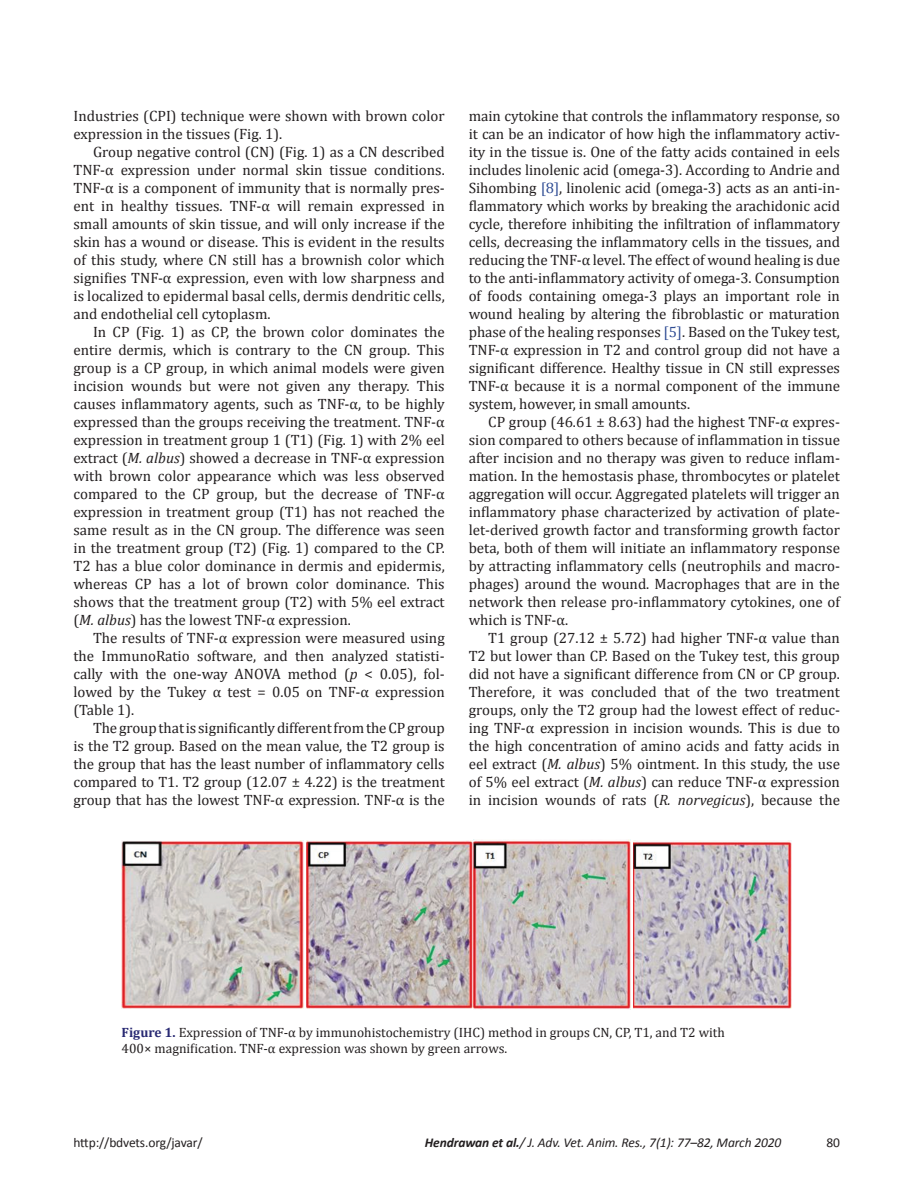
<style>
.page{position:relative;width:918px;height:1188px;background:#fff}
.page>*{position:absolute;margin:0;border:0;box-sizing:border-box;transform-origin:0 0}
.Para_Indent{font:15px/18px "Cambria";color:#231f20;text-align:justify}
.Para_1st{font:15px/18px "Cambria";color:#231f20}
.t1{font:13.5px/16.2px "Cambria";color:#231f20}
.t2{font:italic 13.5px "Calibri";letter-spacing:-.01em;color:#231f20}
.t3{font:13.5px "Calibri";letter-spacing:-.01em;color:#231f20}
.s1{font-style:italic}
.s2{color:#304d94}
.s3{font-weight:700;color:#292a73}
.s4{font-weight:700}
</style>
<div class="page">
<img style="left:122px;top:840px;width:181px;height:169px">
<img style="left:306px;top:840px;width:324px;height:170px">
<img style="left:634px;top:840px;width:158px;height:169px">
<p class="Para_1st" style="left:74px;top:107px;width:373px">Industries (CPI) technique were shown with brown color expression in the tissues (Fig. 1).</p>
<p class="Para_Indent" style="left:74px;top:143px;width:373px;text-indent:20px">Group negative control (CN) (Fig. 1) as a CN described TNF-α expression under normal skin tissue conditions.<br>TNF-α is a component of immunity that is normally pres&shy;ent in healthy tissues. TNF-α will remain expressed in small amounts of skin tissue, and will only increase if the skin has a wound or disease. This is evident in the results of this study, where CN still has a brownish color which signifies TNF-α expression, even with low sharpness and is localized to epidermal basal cells, dermis dendritic cells, and endothelial cell cytoplasm.</p>
<p class="Para_Indent" style="left:74px;top:323px;width:373px;text-indent:20px">In CP (Fig. 1) as CP, the brown color dominates the entire dermis, which is contrary to the CN group. This group is a CP group, in which animal models were given incision wounds but were not given any therapy. This causes inflammatory agents, such as TNF-α, to be highly expressed than the groups receiving the treatment. TNF-α expression in treatment group 1 (T1) (Fig. 1) with 2% eel extract (<span class="s1">M. albus</span>) showed a decrease in TNF-α expression with brown color appearance which was less observed compared to the CP group, but the decrease of TNF-α expression in treatment group (T1) has not reached the same result as in the CN group. The difference was seen in the treatment group (T2) (Fig. 1) compared to the CP.<br>T2 has a blue color dominance in dermis and epidermis, whereas CP has a lot of brown color dominance. This shows that the treatment group (T2) with 5% eel extract (<span class="s1">M. albus</span>) has the lowest TNF-α expression.</p>
<p class="Para_Indent" style="left:74px;top:629px;width:373px;text-indent:20px">The results of TNF-α expression were measured using the ImmunoRatio software, and then analyzed statisti&shy;cally with the one-way ANOVA method (<span class="s1">p</span> &lt; 0.05), fol&shy;lowed by the Tukey α test = 0.05 on TNF-α expression (Table 1).</p>
<p class="Para_Indent" style="left:74px;top:719px;width:373px;text-indent:20px">The group that is significantly different from the CP group is the T2 group. Based on the mean value, the T2 group is the group that has the least number of inflammatory cells compared to T1. T2 group (12.07 ± 4.22) is the treatment group that has the lowest TNF-α expression. TNF-α is the</p>
<p class="Para_Indent" style="left:469px;top:107px;width:373px">main cytokine that controls the inflammatory response, so it can be an indicator of how high the inflammatory activ&shy;ity in the tissue is. One of the fatty acids contained in eels includes linolenic acid (omega-3). According to Andrie and Sihombing <span class="s2">[8]</span>, linolenic acid (omega-3) acts as an anti-in&shy;flammatory which works by breaking the arachidonic acid cycle, therefore inhibiting the infiltration of inflammatory cells, decreasing the inflammatory cells in the tissues, and reducing the TNF-α level. The effect of wound healing is due to the anti-inflammatory activity of omega-3. Consumption of foods containing omega-3 plays an important role in wound healing by altering the fibroblastic or maturation phase of the healing responses <span class="s2">[5]</span>. Based on the Tukey test, TNF-α expression in T2 and control group did not have a significant difference. Healthy tissue in CN still expresses TNF-α because it is a normal component of the immune system, however, in small amounts.</p>
<p class="Para_Indent" style="left:469px;top:413px;width:373px;text-indent:20px">CP group (46.61 ± 8.63) had the highest TNF-α expres&shy;sion compared to others because of inflammation in tissue after incision and no therapy was given to reduce inflam&shy;mation. In the hemostasis phase, thrombocytes or platelet aggregation will occur. Aggregated platelets will trigger an inflammatory phase characterized by activation of plate&shy;let-derived growth factor and transforming growth factor beta, both of them will initiate an inflammatory response by attracting inflammatory cells (neutrophils and macro&shy;phages) around the wound. Macrophages that are in the network then release pro-inflammatory cytokines, one of which is TNF-α.</p>
<p class="Para_Indent" style="left:469px;top:629px;width:373px;text-indent:20px">T1 group (27.12 ± 5.72) had higher TNF-α value than T2 but lower than CP. Based on the Tukey test, this group did not have a significant difference from CN or CP group.<br>Therefore, it was concluded that of the two treatment groups, only the T2 group had the lowest effect of reduc&shy;ing TNF-α expression in incision wounds. This is due to the high concentration of amino acids and fatty acids in eel extract (<span class="s1">M. albus</span>) 5% ointment. In this study, the use of 5% eel extract (<span class="s1">M. albus</span>) can reduce TNF-α expression in incision wounds of rats (<span class="s1">R. norvegicus</span>), because the</p>
<p class="t1" style="left:122px;top:1024px;width:605px"><span class="s3">Figure 1.</span> Expression of TNF-α by immunohistochemistry (IHC) method in groups CN, CP, T1, and T2 with<br>400× magnification. TNF-α expression was shown by green arrows.</p>
<p class="t3" style="left:74px;top:1134px;width:131px">http://bdvets.org/javar/</p>
<p class="t2" style="left:425px;top:1134px;width:358px"><span class="s4">Hendrawan et al.</span>/ J. Adv. Vet. Anim. Res., 7(1): 77–82, March 2020</p>
<p class="t3" style="left:826px;top:1134px;width:15px">80</p>
</div>
